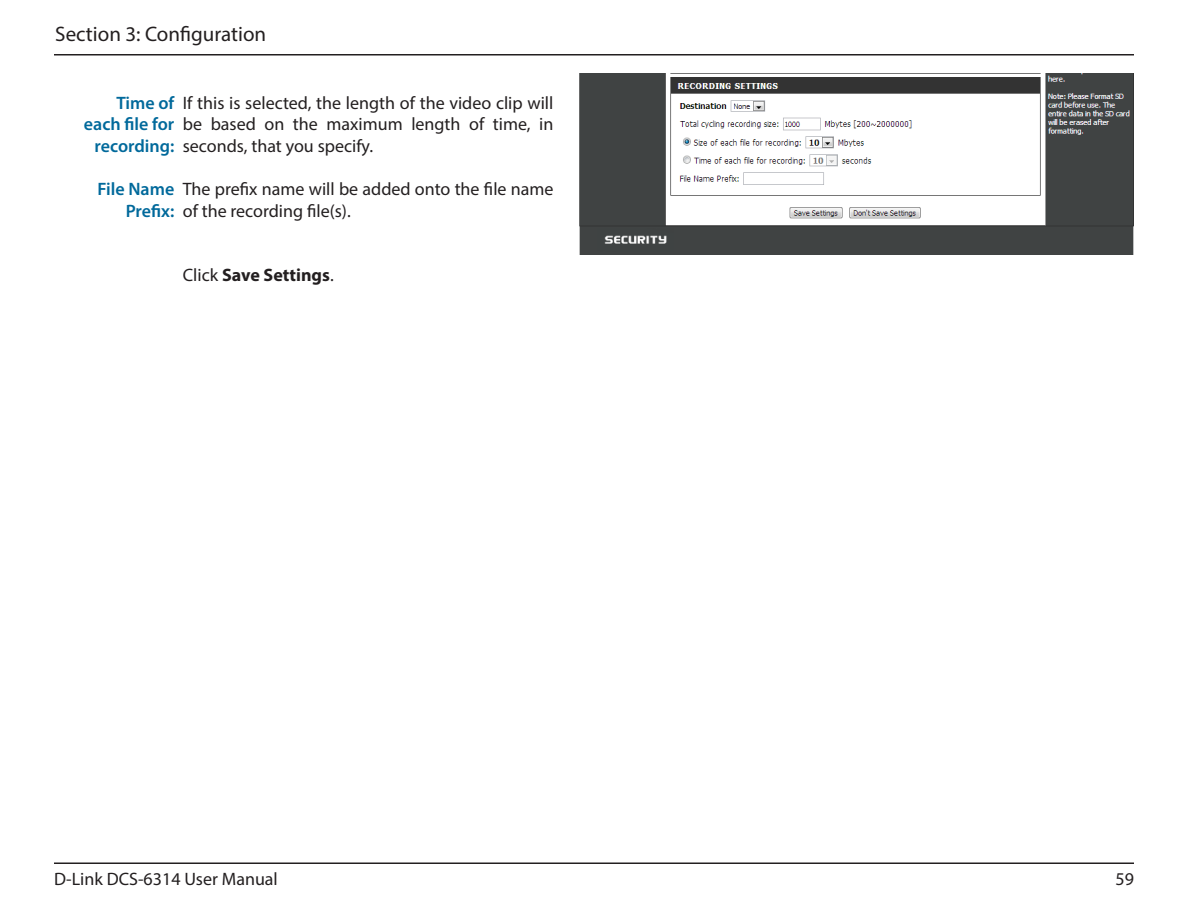
<style>
.page{position:relative;width:1188px;height:918px;background:#fff}
.page>*{position:absolute;margin:0;border:0;box-sizing:border-box;transform-origin:0 0}
.t1{font:21px "Myriad Pro";color:#231f20}
.t2{font:18px/21.6px "Myriad Pro";color:#231f20;text-align:justify}
.t3{font:600 18px/21.6px "Myriad Pro";color:#00699b;text-align:right}
.t4{font:700 18px "Myriad Pro";color:#231f20}
.s1{font-weight:400}
</style>
<div class="page">
<hr style="left:54px;top:862px;width:1080px;height:2px;background:#231f20">
<hr style="left:54px;top:54px;width:1080px;height:2px;background:#231f20">
<img style="left:580px;top:74px;width:554px;height:180px">
<p class="t1" style="left:55px;top:21px;width:213px">Section 3: Configuration</p>
<p class="t3" style="left:84px;top:91px;width:92px">Time of each file for recording:</p>
<p class="t3" style="left:97px;top:178px;width:78px">File Name<br>Prefix:</p>
<p class="t2" style="left:183px;top:91px;width:372px">If this is selected, the length of the video clip will be based on the maximum length of time, in seconds, that you specify.</p>
<p class="t2" style="left:183px;top:178px;width:372px">The prefix name will be added onto the file name of the recording file(s).</p>
<p class="t4" style="left:183px;top:264px;width:152px"><span class="s1">Click</span> Save Settings<span class="s1">.</span></p>
<p class="t2" style="left:54px;top:868px;width:225px">D-Link DCS-6314 User Manual</p>
<p class="t2" style="left:1116px;top:868px;width:20px">59</p>
</div>
